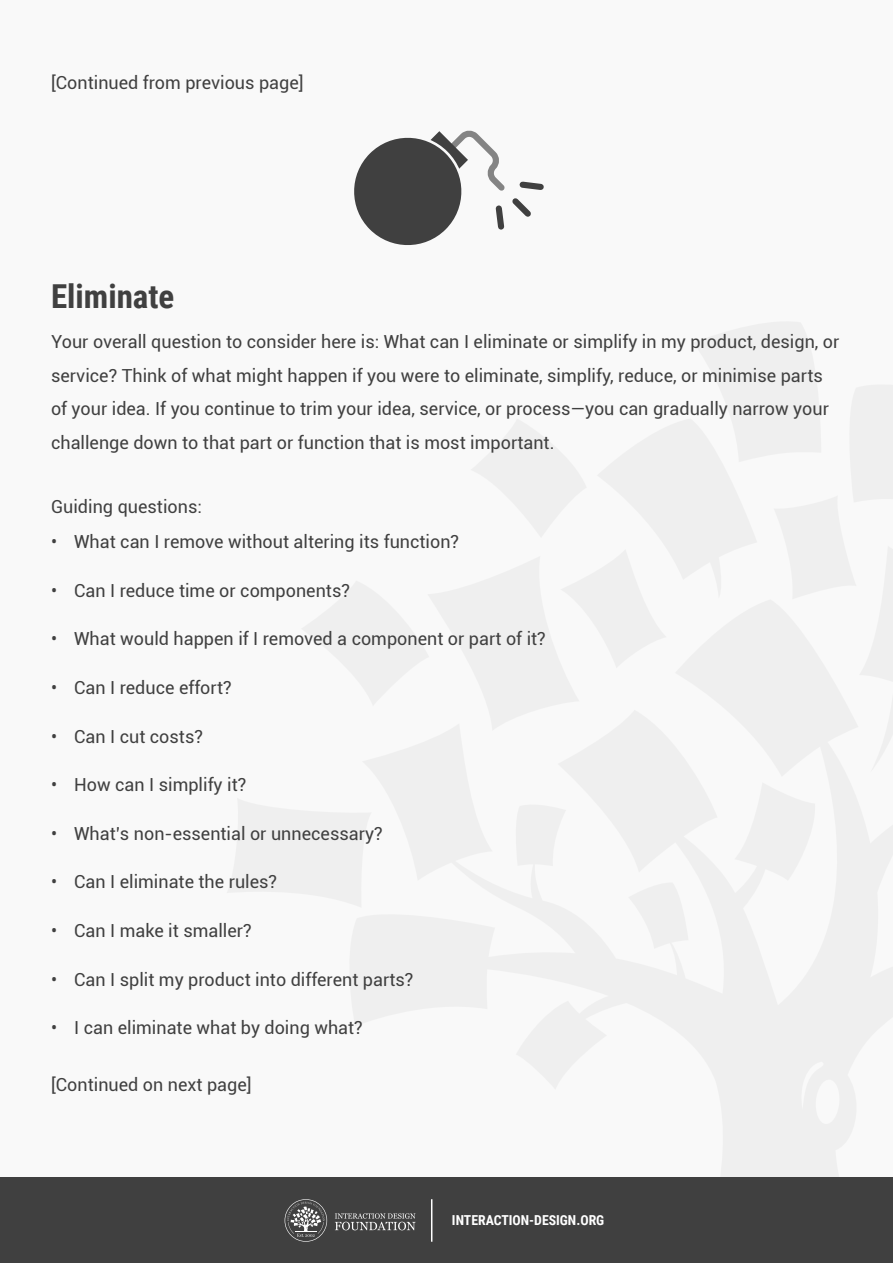
<style>
.page{position:relative;width:893px;height:1263px;background:#f9f9f9}
.page>*{position:absolute;margin:0;border:0;box-sizing:border-box;transform-origin:0 0}
.t1{font:700 33px "Roboto Condensed";color:#404040}
.t2{font:18px/33.6px "Roboto";color:#404040}
.t3{font:700 13.8px "Roboto Condensed";color:#fff}
</style>
<div class="page">
<div style="left:0;top:1178px;width:893px;height:85px;background:#404040"></div>
<svg style="left:335px;top:1213px;width:81px;height:17px"></svg>
<svg style="left:285px;top:1199px;width:42px;height:43px"></svg>
<hr style="left:431px;top:1199px;width:1px;height:43px;background:#fff">
<svg style="left:354px;top:130px;width:190px;height:115px"></svg>
<p class="t2" style="left:51px;top:65px;width:254px">[Continued from previous page]</p>
<h1 class="t1" style="left:51px;top:274px;width:125px">Eliminate</h1>
<p class="t2" style="left:51px;top:324px;width:790px">Your overall question to consider here is: What can I eliminate or simplify in my product, design, or service? Think of what might happen if you were to eliminate, simplify, reduce, or minimise parts of your idea. If you continue to trim your idea, service, or process—you can gradually narrow your challenge down to that part or function that is most important.</p>
<p class="t2" style="left:51px;top:489px;width:152px">Guiding questions:</p>
<p class="t2" style="left:51px;top:524px;width:8px">•</p>
<p class="t2" style="left:51px;top:573px;width:8px">•</p>
<p class="t2" style="left:51px;top:621px;width:8px">•</p>
<p class="t2" style="left:51px;top:670px;width:8px">•</p>
<p class="t2" style="left:51px;top:719px;width:8px">•</p>
<p class="t2" style="left:51px;top:767px;width:8px">•</p>
<p class="t2" style="left:51px;top:816px;width:8px">•</p>
<p class="t2" style="left:51px;top:864px;width:8px">•</p>
<p class="t2" style="left:51px;top:913px;width:8px">•</p>
<p class="t2" style="left:51px;top:962px;width:8px">•</p>
<p class="t2" style="left:51px;top:1010px;width:8px">•</p>
<p class="t2" style="left:74px;top:524px;width:386px">What can I remove without altering its function?</p>
<p class="t2" style="left:74px;top:573px;width:277px">Can I reduce time or components?</p>
<p class="t2" style="left:74px;top:621px;width:473px">What would happen if I removed a component or part of it?</p>
<p class="t2" style="left:74px;top:670px;width:159px">Can I reduce effort?</p>
<p class="t2" style="left:74px;top:719px;width:130px">Can I cut costs?</p>
<p class="t2" style="left:74px;top:767px;width:174px">How can I simplify it?</p>
<p class="t2" style="left:74px;top:816px;width:310px">What’s non-essential or unnecessary?</p>
<p class="t2" style="left:74px;top:864px;width:205px">Can I eliminate the rules?</p>
<p class="t2" style="left:74px;top:913px;width:179px">Can I make it smaller?</p>
<p class="t2" style="left:74px;top:962px;width:341px">Can I split my product into different parts?</p>
<p class="t2" style="left:74px;top:1010px;width:290px">I can eliminate what by doing what?</p>
<p class="t2" style="left:51px;top:1067px;width:202px">[Continued on next page]</p>
<p class="t3" style="left:452px;top:1210px;width:154px">INTERACTION-DESIGN.ORG</p>
</div>
